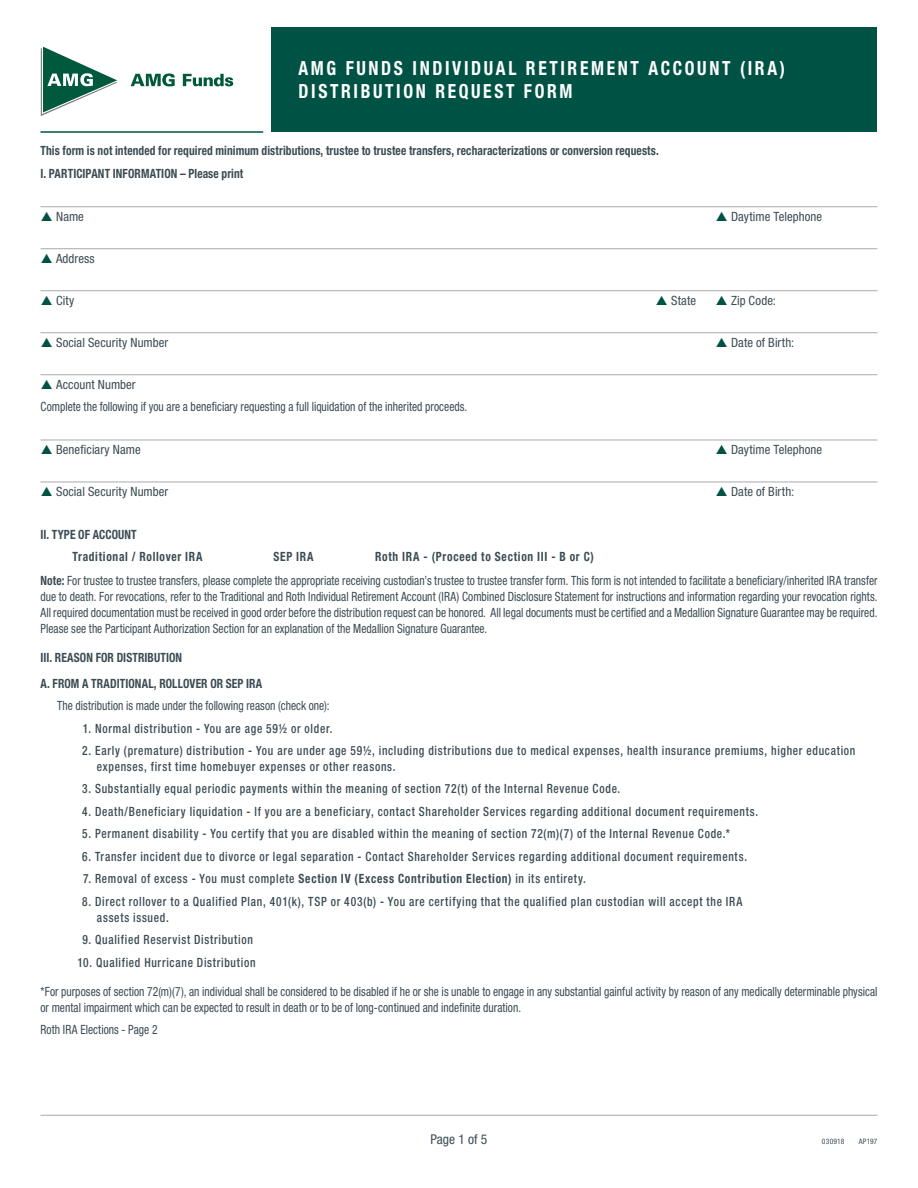
<style>
.page{position:relative;width:918px;height:1188px;background:#fff}
.page>*{position:absolute;margin:0;border:0;box-sizing:border-box;transform-origin:0 0}
.t1{font:700 condensed 19.5px/23.4px "Helvetica Neue LT Std";letter-spacing:.15em;color:#fff;scale:.9 1}
.t2{font:condensed 13.5px "Helvetica Neue LT Std";color:#3c4c54}
.t3{font:condensed 12.75px/15.8px "Helvetica Neue LT Std";letter-spacing:.005em;color:#3c4c54;scale:.9 1}
.t4{font:500 condensed 12.75px/15.8px "Helvetica Neue LT Std";letter-spacing:.06em;color:#3c4c54;scale:.9 1}
.t5{font:condensed 12.75px/22.5px "Helvetica Neue LT Std";letter-spacing:.005em;color:#3c4c54}
.t6{font:700 condensed 12.75px/22.5px "Helvetica Neue LT Std";letter-spacing:.01em;color:#3c4c54;scale:.9 1}
.t7{font:700 condensed 12.75px/22.5px "Helvetica Neue LT Std";letter-spacing:.055em;color:#3c4c54;scale:.9 1}
.t8{font:condensed 7.5px "Helvetica Neue LT Std";letter-spacing:.03em;color:#3c4c54}
.s1{font-weight:700}
</style>
<div class="page">
<div style="left:272px;top:27px;width:606px;height:105px;background:#005244"></div>
<hr style="left:40px;top:131px;width:223px;height:2px;background:#005244">
<hr style="left:40px;top:1115px;width:838px;height:1px;background:#a8aab0">
<svg style="left:41px;top:47px;width:76px;height:69px"></svg>
<svg style="left:131px;top:73px;width:44px;height:13px"></svg>
<svg style="left:183px;top:74px;width:50px;height:12px"></svg>
<hr style="left:40px;top:206px;width:838px;height:1px;background:#a8aab0">
<hr style="left:40px;top:248px;width:838px;height:1px;background:#a8aab0">
<hr style="left:40px;top:290px;width:838px;height:1px;background:#a8aab0">
<hr style="left:40px;top:332px;width:838px;height:1px;background:#a8aab0">
<hr style="left:40px;top:374px;width:838px;height:1px;background:#a8aab0">
<hr style="left:40px;top:440px;width:838px;height:1px;background:#a8aab0">
<hr style="left:40px;top:482px;width:838px;height:1px;background:#a8aab0">
<h1 class="t1" style="left:298px;top:56px;width:542px">AMG FUNDS INDIVIDUAL RETIREMENT ACCOUNT (IRA)<br>DISTRIBUTION REQUEST FORM</h1>
<p class="t6" style="left:40px;top:139px;width:689px">This form is not intended for required minimum distributions, trustee to trustee transfers, recharacterizations or conversion requests.<br>I. PARTICIPANT INFORMATION – Please print</p>
<p class="t5" style="left:56px;top:205px;width:29px">Name</p>
<p class="t5" style="left:731px;top:205px;width:93px">Daytime Telephone</p>
<p class="t5" style="left:56px;top:247px;width:40px">Address</p>
<p class="t5" style="left:56px;top:289px;width:20px">City</p>
<p class="t5" style="left:671px;top:289px;width:27px">State</p>
<p class="t5" style="left:731px;top:289px;width:47px">Zip Code:</p>
<p class="t5" style="left:56px;top:331px;width:114px">Social Security Number</p>
<p class="t5" style="left:731px;top:331px;width:65px">Date of Birth:</p>
<p class="t5" style="left:40px;top:373px;width:428px;text-indent:16px">Account Number<br>Complete the following if you are a beneficiary requesting a full liquidation of the inherited proceeds.</p>
<p class="t5" style="left:56px;top:438px;width:86px">Beneficiary Name</p>
<p class="t5" style="left:731px;top:438px;width:93px">Daytime Telephone</p>
<p class="t5" style="left:56px;top:480px;width:114px">Social Security Number</p>
<p class="t5" style="left:731px;top:480px;width:65px">Date of Birth:</p>
<p class="t7" style="left:72px;top:523px;width:146px;text-indent:-32px">II. TYPE OF ACCOUNT<br>Traditional / Rollover IRA</p>
<p class="t3" style="left:41px;top:544px;width:932px;line-height:24.2px;text-indent:335px"><span class="s1">Roth IRA - (Proceed to Section III - B or C)<br>Note:</span> For trustee to trustee transfers, please complete the appropriate receiving custodian’s trustee to trustee transfer form. This form is not intended to facilitate a beneficiary/inherited IRA transfer</p>
<p class="t3" style="left:41px;top:589px;width:931px;text-align:justify">due to death. For revocations, refer to the Traditional and Roth Individual Retirement Account (IRA) Combined Disclosure Statement for instructions and information regarding your revocation rights.<br>All required documentation must be received in good order before the distribution request can be honored. All legal documents must be certified and a Medallion Signature Guarantee may be required.<br>Please see the Participant Authorization Section for an explanation of the Medallion Signature Guarantee.</p>
<p class="t6" style="left:41px;top:644px;width:248px;line-height:25.8px">III. REASON FOR DISTRIBUTION<br>A. FROM A TRADITIONAL, ROLLOVER OR SEP IRA</p>
<p class="t3" style="left:57px;top:698px;width:304px">The distribution is made under the following reason (check one):</p>
<p class="t4" style="left:83px;top:720px;width:279px">1. Normal distribution - You are age 59½ or older.</p>
<p class="t4" style="left:97px;top:743px;width:844px;text-indent:-15px">2. Early (premature) distribution - You are under age 59½, including distributions due to medical expenses, health insurance premiums, higher education expenses, first time homebuyer expenses or other reasons.</p>
<p class="t4" style="left:82px;top:781px;width:599px">3. Substantially equal periodic payments within the meaning of section 72(t) of the Internal Revenue Code.</p>
<p class="t4" style="left:82px;top:803px;width:753px">4. Death/Beneficiary liquidation - If you are a beneficiary, contact Shareholder Services regarding additional document requirements.</p>
<p class="t4" style="left:82px;top:826px;width:721px">5. Permanent disability - You certify that you are disabled within the meaning of section 72(m)(7) of the Internal Revenue Code.*</p>
<p class="t4" style="left:82px;top:848px;width:740px">6. Transfer incident due to divorce or legal separation - Contact Shareholder Services regarding additional document requirements.</p>
<p class="t4" style="left:83px;top:871px;width:560px">7. Removal of excess - You must complete <span class="s1">Section IV (Excess Contribution Election)</span> in its entirety.</p>
<p class="t4" style="left:97px;top:893px;width:719px;text-indent:-15px">8. Direct rollover to a Qualified Plan, 401(k), TSP or 403(b) - You are certifying that the qualified plan custodian will accept the IRA assets issued.</p>
<p class="t4" style="left:82px;top:932px;width:191px">9. Qualified Reservist Distribution</p>
<p class="t4" style="left:77px;top:954px;width:200px">10. Qualified Hurricane Distribution</p>
<p class="t3" style="left:41px;top:983px;width:931px">*For purposes of section 72(m)(7), an individual shall be considered to be disabled if he or she is unable to engage in any substantial gainful activity by reason of any medically determinable physical or mental impairment which can be expected to result in death or to be of long-continued and indefinite duration.</p>
<p class="t3" style="left:41px;top:1022px;width:132px">Roth IRA Elections - Page 2</p>
<p class="t6" style="left:273px;top:545px;width:46px">SEP IRA</p>
<p class="t2" style="left:431px;top:1131px;width:58px">Page 1 of 5</p>
<p class="t8" style="left:822px;top:1137px;width:24px">030918</p>
<p class="t8" style="left:859px;top:1137px;width:20px">AP197</p>
</div>
